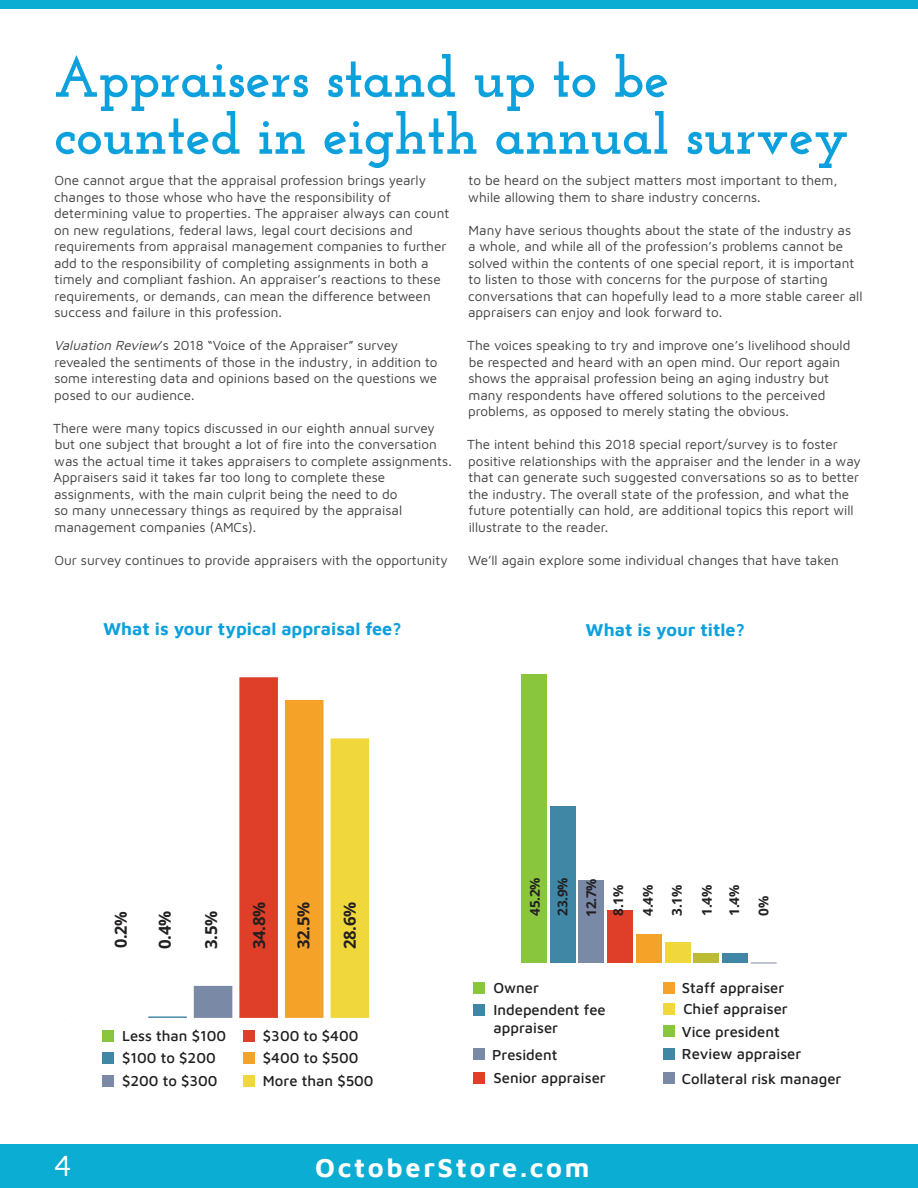
<style>
.page{position:relative;width:918px;height:1188px;background:#fff}
.page>*{position:absolute;margin:0;border:0;box-sizing:border-box;transform-origin:0 0}
.t1{font:700 57px/57px "Josefin Slab";letter-spacing:-.01em;color:#0ca0dc}
.t2{font:30px "Maven Pro";color:#fff}
.t3{font:700 27px "Maven Pro";letter-spacing:.1em;color:#fff}
.t4{font:700 18px "Maven Pro";color:#0ca0dc}
.t5{font:700 16.65px "Open Sans";color:#231f20}
.t6{font:500 14.85px/22.5px "Maven Pro";color:#211e1e}
.t7{font:13.5px/16.5px "Maven Pro";color:#3e3e3f}
.t8{font:700 13.5px/28px "Open Sans";color:#231f20;text-align:justify}
.s1{font-style:italic}
</style>
<div class="page">
<div style="left:0;top:0;width:918px;height:9px;background:#0baed2"></div>
<div style="left:0;top:1145px;width:918px;height:43px;background:#0baed2"></div>
<div style="left:102px;top:1030px;width:11px;height:12px;background:#8ac53e"></div>
<div style="left:102px;top:1053px;width:11px;height:11px;background:#3f87a5"></div>
<div style="left:102px;top:1075px;width:11px;height:12px;background:#7a89a5"></div>
<div style="left:243px;top:1030px;width:11px;height:12px;background:#df3e28"></div>
<div style="left:243px;top:1053px;width:11px;height:11px;background:#f5a229"></div>
<div style="left:243px;top:1075px;width:11px;height:12px;background:#f0d83c"></div>
<svg style="left:148px;top:677px;width:222px;height:341px"></svg>
<div style="left:722px;top:954px;width:26px;height:9px;background:#3f87a5"></div>
<div style="left:693px;top:954px;width:26px;height:9px;background:#bcbb34"></div>
<div style="left:665px;top:943px;width:25px;height:20px;background:#f0d83c"></div>
<div style="left:636px;top:934px;width:26px;height:29px;background:#f5a229"></div>
<div style="left:607px;top:910px;width:26px;height:53px;background:#df3e28"></div>
<div style="left:578px;top:880px;width:26px;height:83px;background:#7a89a5"></div>
<div style="left:550px;top:807px;width:26px;height:156px;background:#3f87a5"></div>
<div style="left:521px;top:675px;width:26px;height:288px;background:#8ac53e"></div>
<div style="left:663px;top:982px;width:12px;height:12px;background:#f5a229"></div>
<div style="left:663px;top:1003px;width:12px;height:11px;background:#f0d83c"></div>
<div style="left:473px;top:983px;width:12px;height:11px;background:#8ac53e"></div>
<div style="left:473px;top:1005px;width:12px;height:11px;background:#3f87a5"></div>
<div style="left:663px;top:1025px;width:12px;height:12px;background:#8ac53e"></div>
<div style="left:473px;top:1049px;width:12px;height:11px;background:#7a89a5"></div>
<div style="left:663px;top:1049px;width:12px;height:11px;background:#3f87a5"></div>
<div style="left:473px;top:1072px;width:12px;height:12px;background:#df3e28"></div>
<div style="left:663px;top:1072px;width:12px;height:12px;background:#7a89a5"></div>
<h1 class="t1" style="left:54px;top:54px;width:796px">Appraisers stand up to be counted in eighth annual survey</h1>
<p class="t7" style="left:54px;top:172px;width:397px">One cannot argue that the appraisal profession brings yearly changes to those whose who have the responsibility of determining value to properties. The appraiser always can count on new regulations, federal laws, legal court decisions and requirements from appraisal management companies to further add to the responsibility of completing assignments in both a timely and compliant fashion. An appraiser’s reactions to these requirements, or demands, can mean the difference between success and failure in this profession.</p>
<p class="t7" style="left:54px;top:337px;width:385px"><span class="s1">Valuation Review</span>’s 2018 “Voice of the Appraiser” survey revealed the sentiments of those in the industry, in addition to some interesting data and opinions based on the questions we posed to our audience.</p>
<p class="t7" style="left:53px;top:420px;width:400px">There were many topics discussed in our eighth annual survey but one subject that brought a lot of fire into the conversation was the actual time it takes appraisers to complete assignments.<br>Appraisers said it takes far too long to complete these assignments, with the main culprit being the need to do<br>so many unnecessary things as required by the appraisal management companies (AMCs).</p>
<p class="t7" style="left:54px;top:552px;width:395px">Our survey continues to provide appraisers with the opportunity</p>
<p class="t7" style="left:468px;top:172px;width:371px">to be heard on the subject matters most important to them, while allowing them to share industry concerns.</p>
<p class="t7" style="left:468px;top:222px;width:396px">Many have serious thoughts about the state of the industry as<br>a whole, and while all of the profession’s problems cannot be solved within the contents of one special report, it is important to listen to those with concerns for the purpose of starting conversations that can hopefully lead to a more stable career all appraisers can enjoy and look forward to.</p>
<p class="t7" style="left:467px;top:337px;width:385px">The voices speaking to try and improve one’s livelihood should be respected and heard with an open mind. Our report again shows the appraisal profession being an aging industry but many respondents have offered solutions to the perceived problems, as opposed to merely stating the obvious.</p>
<p class="t7" style="left:467px;top:436px;width:395px">The intent behind this 2018 special report/survey is to foster positive relationships with the appraiser and the lender in a way that can generate such suggested conversations so as to better the industry. The overall state of the profession, and what the future potentially can hold, are additional topics this report will illustrate to the reader.</p>
<p class="t7" style="left:468px;top:552px;width:372px">We’ll again explore some individual changes that have taken</p>
<h3 class="t4" style="left:103px;top:618px;width:300px">What is your typical appraisal fee?</h3>
<h3 class="t4" style="left:586px;top:619px;width:161px">What is your title?</h3>
<p class="t5" style="left:111px;top:948px;width:38px;rotate:-90deg">0.2%</p>
<p class="t5" style="left:155px;top:949px;width:40px;rotate:-90deg">0.4%</p>
<p class="t5" style="left:202px;top:949px;width:40px;rotate:-90deg">3.5%</p>
<p class="t5" style="left:250px;top:949px;width:49px;rotate:-90deg">34.8%</p>
<p class="t5" style="left:294px;top:949px;width:49px;rotate:-90deg">32.5%</p>
<p class="t5" style="left:340px;top:949px;width:49px;rotate:-90deg">28.6%</p>
<p class="t6" style="left:122px;top:1026px;width:106px">Less than $100 $100 to $200 $200 to $300</p>
<p class="t6" style="left:263px;top:1026px;width:112px">$300 to $400 $400 to $500<br>More than $500</p>
<p class="t8" style="left:521px;top:917px;width:41px;rotate:-90deg">45.2% 23.9% 12.7%</p>
<p class="t8" style="left:604px;top:916px;width:32px;line-height:29.2px;rotate:-90deg">8.1% 4.4% 3.1%</p>
<p class="t8" style="left:693px;top:916px;width:33px;line-height:27.5px;rotate:-90deg">1.4%<br>1.4%</p>
<p class="t8" style="left:750px;top:916px;width:21px;rotate:-90deg">0%</p>
<p class="t6" style="left:494px;top:978px;width:47px">Owner</p>
<p class="t6" style="left:682px;top:978px;width:104px">Staff appraiser</p>
<p class="t6" style="left:494px;top:1003px;width:114px;line-height:17.9px">Independent fee appraiser</p>
<p class="t6" style="left:683px;top:999px;width:106px">Chief appraiser</p>
<p class="t6" style="left:682px;top:1022px;width:99px">Vice president</p>
<p class="t6" style="left:492px;top:1045px;width:67px">President</p>
<p class="t6" style="left:682px;top:1044px;width:121px">Review appraiser</p>
<p class="t6" style="left:494px;top:1068px;width:114px">Senior appraiser</p>
<p class="t6" style="left:682px;top:1069px;width:161px">Collateral risk manager</p>
<h2 class="t2" style="left:54px;top:1148px;width:19px">4</h2>
<h3 class="t3" style="left:315px;top:1151px;width:276px">OctoberStore.com</h3>
</div>
